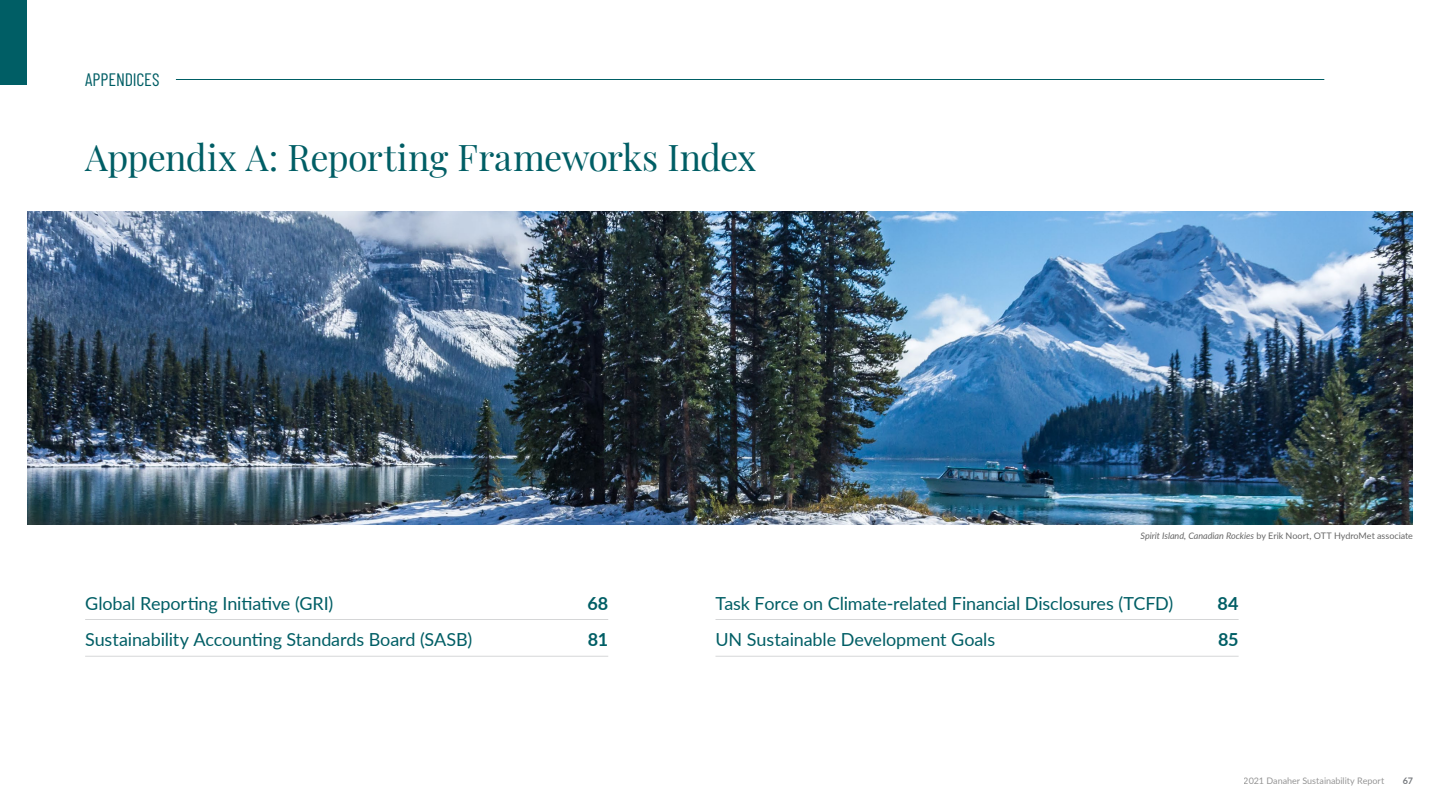
<style>
.page{position:relative;width:1440px;height:810px;background:#fff}
.page>*{position:absolute;margin:0;border:0;box-sizing:border-box;transform-origin:0 0}
.t1{font:36px "Playfair Display";letter-spacing:-.01em;color:#005e65}
.t2{font:18px/36px "Lato";letter-spacing:-.01em;color:#005e65}
.t3{font:18px "Barlow Condensed";letter-spacing:-.005em;color:#005e65}
.t4{font:700 18px/36px "Lato";letter-spacing:-.01em;color:#005e65}
.t5{font:9px "Lato";letter-spacing:-.005em;color:#666}
.t6{font:700 9px "Lato";color:#75787c}
.s1{font-style:italic}
</style>
<div class="page">
<img style="left:27px;top:212px;width:1386px;height:312px">
<div style="left:0;top:0;width:27px;height:85px;background:#005e65"></div>
<hr style="left:176px;top:79px;width:1148px;height:1px;background:#005e65">
<hr style="left:85px;top:619px;width:523px;height:1px;background:#75787c">
<hr style="left:716px;top:619px;width:523px;height:1px;background:#75787c">
<hr style="left:85px;top:656px;width:523px;height:1px;background:#75787c">
<hr style="left:716px;top:656px;width:523px;height:1px;background:#75787c">
<p class="t3" style="left:85px;top:66px;width:76px">APPENDICES</p>
<h1 class="t1" style="left:85px;top:129px;width:673px">Appendix A: Reporting Frameworks Index</h1>
<p class="t5" style="left:1141px;top:529px;width:274px"><span class="s1">Spirit Island, Canadian Rockies</span> by Erik Noort, OTT HydroMet associate</p>
<p class="t2" style="left:85px;top:584px;width:389px">Global Reporting Initiative (GRI)<br>Sustainability Accounting Standards Board (SASB)</p>
<p class="t2" style="left:716px;top:584px;width:459px">Task Force on Climate-related Financial Disclosures (TCFD)<br>UN Sustainable Development Goals</p>
<p class="t4" style="left:587px;top:584px;width:22px">68<br>81</p>
<p class="t4" style="left:1218px;top:584px;width:23px">84<br>85</p>
<p class="t5" style="left:1244px;top:774px;width:142px">2021 Danaher Sustainability Report</p>
<p class="t6" style="left:1403px;top:774px;width:12px">67</p>
</div>
